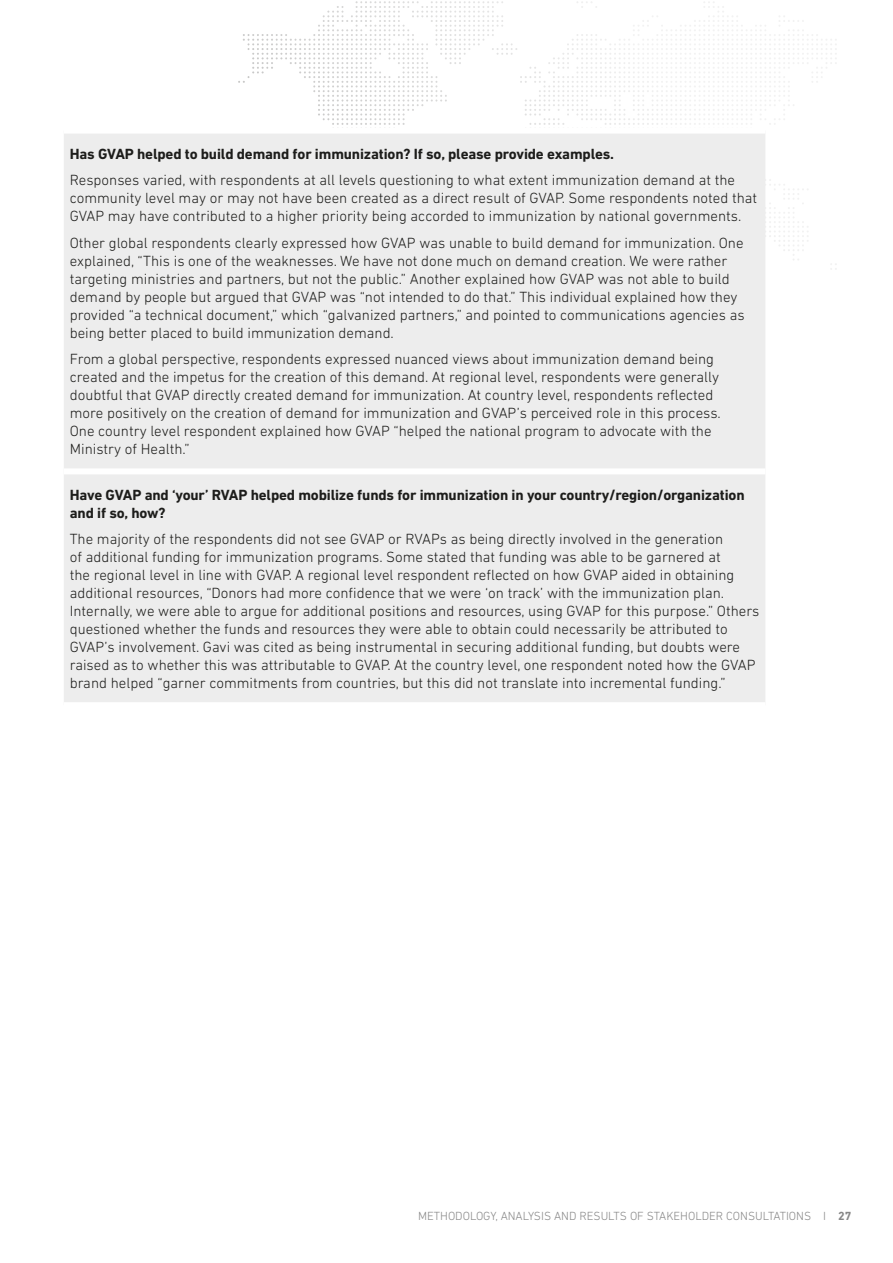
<style>
.page{position:relative;width:893px;height:1263px;background:#fff}
.page>*{position:absolute;margin:0;border:0;box-sizing:border-box;transform-origin:0 0}
.Body{font:300 15px/18px "DIN Next LT Pro";color:#1d1d1b}
.Body-2{font:700 15px/18px "DIN Next LT Pro";letter-spacing:-.01em;color:#1d1d1b}
.t1{font:300 12px "DIN Next LT Pro";color:#878787}
.s1{font-weight:700}
</style>
<div class="page">
<svg style="left:238px;top:1px;width:599px;height:269px"></svg>
<div style="left:64px;top:134px;width:701px;height:568px;background:#ededed"></div>
<div style="left:64px;top:128px;width:701px;height:6px;background:#fff"></div>
<div style="left:64px;top:468px;width:701px;height:6px;background:#fff"></div>
<p class="Body-2" style="left:70px;top:145px;width:546px">Has GVAP helped to build demand for immunization? If so, please provide examples.</p>
<p class="Body" style="left:70px;top:171px;width:689px">Responses varied, with respondents at all levels questioning to what extent immunization demand at the community level may or may not have been created as a direct result of GVAP. Some respondents noted that<br>GVAP may have contributed to a higher priority being accorded to immunization by national governments.</p>
<p class="Body" style="left:70px;top:234px;width:676px">Other global respondents clearly expressed how GVAP was unable to build demand for immunization. One explained, “This is one of the weaknesses. We have not done much on demand creation. We were rather targeting ministries and partners, but not the public.” Another explained how GVAP was not able to build demand by people but argued that GVAP was “not intended to do that.” This individual explained how they provided “a technical document,” which “galvanized partners,” and pointed to communications agencies as being better placed to build immunization demand.</p>
<p class="Body" style="left:70px;top:350px;width:653px">From a global perspective, respondents expressed nuanced views about immunization demand being created and the impetus for the creation of this demand. At regional level, respondents were generally doubtful that GVAP directly created demand for immunization. At country level, respondents reflected more positively on the creation of demand for immunization and GVAP’s perceived role in this process.<br>One country level respondent explained how GVAP “helped the national program to advocate with the Ministry of Health.”</p>
<p class="Body-2" style="left:70px;top:485px;width:676px">Have GVAP and ‘your’ RVAP helped mobilize funds for immunization in your country/region/organization and if so, how?</p>
<p class="Body" style="left:70px;top:530px;width:691px">The majority of the respondents did not see GVAP or RVAPs as being directly involved in the generation<br>of additional funding for immunization programs. Some stated that funding was able to be garnered at<br>the regional level in line with GVAP. A regional level respondent reflected on how GVAP aided in obtaining additional resources, “Donors had more confidence that we were ‘on track’ with the immunization plan.<br>Internally, we were able to argue for additional positions and resources, using GVAP for this purpose.” Others questioned whether the funds and resources they were able to obtain could necessarily be attributed to GVAP’s involvement. Gavi was cited as being instrumental in securing additional funding, but doubts were raised as to whether this was attributable to GVAP. At the country level, one respondent noted how the GVAP brand helped “garner commitments from countries, but this did not translate into incremental funding.”</p>
<p class="t1" style="left:418px;top:1209px;width:435px">METHODOLOGY, ANALYSIS AND RESULTS OF STAKEHOLDER CONSULTATIONS I <span class="s1">27</span></p>
</div>
